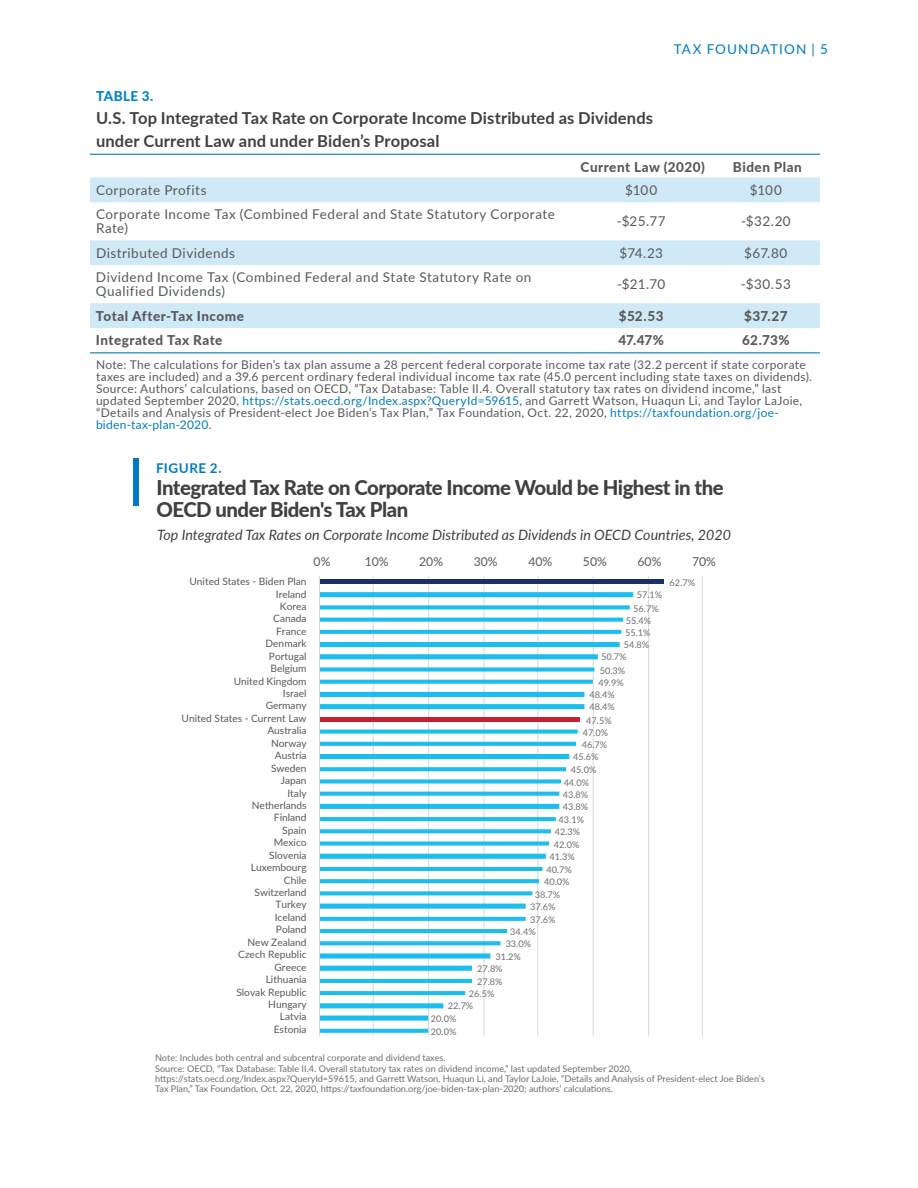
<style>
.page{position:relative;width:918px;height:1188px;background:#fff}
.page>*{position:absolute;margin:0;border:0;box-sizing:border-box;transform-origin:0 0}
.t1{font:800 20.4px/21.3px "Lato";letter-spacing:-.025em;color:#404041}
.t2{font:700 16.5px/22.5px "Lato";letter-spacing:.01em;color:#414042}
.t3{font:italic 14.25px "Lato";color:#404041}
.t4{font:13.5px/13.5px "Lato";letter-spacing:.035em;color:#58595b}
.t5{font:800 13.5px "Lato";letter-spacing:.035em;color:#58595b}
.t6{font:13.5px "Lato";letter-spacing:.085em;color:#007bc3}
.t7{font:700 13.5px "Lato";letter-spacing:.04em;color:#007bc3}
.t8{font:800 13.5px "Lato";letter-spacing:.03em;color:#0083c8}
.t9{font:12.15px "Lato";color:#58595b}
.t10{font:12px/12px "Lato";letter-spacing:.025em;color:#58595b}
.t11{font:10.2px "Lato";color:#58595b}
.t12{font:9.15px/10.2px "Lato";color:#6d6e70}
.s1{color:#007bc3}
</style>
<div class="page">
<svg style="left:90px;top:178px;width:730px;height:150px"></svg>
<hr style="left:90px;top:154px;width:481px;height:1px;background:#007bc3">
<hr style="left:571px;top:154px;width:141px;height:1px;background:#007bc3">
<hr style="left:712px;top:154px;width:108px;height:1px;background:#007bc3">
<hr style="left:90px;top:352px;width:481px;height:1px;background:#007bc3">
<hr style="left:571px;top:352px;width:141px;height:1px;background:#007bc3">
<hr style="left:712px;top:352px;width:108px;height:1px;background:#007bc3">
<div style="left:134px;top:458px;width:6px;height:48px;background:#007bc3"></div>
<hr style="left:373px;top:576px;width:1px;height:460px;background:#d9d9d9">
<hr style="left:428px;top:576px;width:1px;height:460px;background:#d9d9d9">
<hr style="left:484px;top:576px;width:1px;height:460px;background:#d9d9d9">
<hr style="left:538px;top:576px;width:1px;height:460px;background:#d9d9d9">
<hr style="left:593px;top:576px;width:1px;height:460px;background:#d9d9d9">
<hr style="left:648px;top:576px;width:1px;height:460px;background:#d9d9d9">
<hr style="left:702px;top:576px;width:1px;height:460px;background:#d9d9d9">
<hr style="left:319px;top:580px;width:344px;height:4px;background:#1a2e68">
<svg style="left:320px;top:592px;width:313px;height:441px"></svg>
<hr style="left:319px;top:576px;width:1px;height:460px;background:#d9d9d9">
<h3 class="t6" style="left:674px;top:39px;width:156px">TAX FOUNDATION | 5</h3>
<h3 class="t8" style="left:96px;top:86px;width:59px">TABLE 3.</h3>
<h2 class="t2" style="left:96px;top:106px;width:559px">U.S. Top Integrated Tax Rate on Corporate Income Distributed as Dividends under Current Law and under Biden’s Proposal</h2>
<h3 class="t5" style="left:581px;top:157px;width:126px">Current Law (2020)</h3>
<h3 class="t5" style="left:733px;top:157px;width:70px">Biden Plan</h3>
<h3 class="t4" style="left:96px;top:183px;width:112px">Corporate Profits</h3>
<h3 class="t4" style="left:625px;top:183px;width:33px">$100</h3>
<h3 class="t4" style="left:750px;top:183px;width:33px">$100</h3>
<h3 class="t4" style="left:96px;top:207px;width:460px">Corporate Income Tax (Combined Federal and State Statutory Corporate<br>Rate)</h3>
<h3 class="t4" style="left:617px;top:214px;width:50px">-$25.77</h3>
<h3 class="t4" style="left:741px;top:214px;width:51px">-$32.20</h3>
<h3 class="t4" style="left:96px;top:245px;width:141px">Distributed Dividends</h3>
<h3 class="t4" style="left:619px;top:245px;width:45px">$74.23</h3>
<h3 class="t4" style="left:744px;top:245px;width:45px">$67.80</h3>
<h3 class="t4" style="left:96px;top:270px;width:437px">Dividend Income Tax (Combined Federal and State Statutory Rate on<br>Qualified Dividends)</h3>
<h3 class="t4" style="left:617px;top:277px;width:50px">-$21.70</h3>
<h3 class="t4" style="left:741px;top:277px;width:51px">-$30.53</h3>
<h3 class="t5" style="left:96px;top:306px;width:149px">Total After-Tax Income</h3>
<h3 class="t5" style="left:619px;top:306px;width:46px">$52.53</h3>
<h3 class="t5" style="left:744px;top:306px;width:45px">$37.27</h3>
<h3 class="t5" style="left:96px;top:330px;width:128px">Integrated Tax Rate</h3>
<h3 class="t5" style="left:618px;top:330px;width:47px">47.47%</h3>
<h3 class="t5" style="left:742px;top:330px;width:49px">62.73%</h3>
<p class="t10" style="left:96px;top:358px;width:717px">Note: The calculations for Biden’s tax plan assume a 28 percent federal corporate income tax rate (32.2 percent if state corporate taxes are included) and a 39.6 percent ordinary federal individual income tax rate (45.0 percent including state taxes on dividends).<br>Source: Authors’ calculations, based on OECD, “Tax Database: Table II.4. Overall statutory tax rates on dividend income,” last updated September 2020, <span class="s1">https://stats.oecd.org/Index.aspx?QueryId=59615</span>, and Garrett Watson, Huaqun Li, and Taylor LaJoie, “Details and Analysis of President-elect Joe Biden’s Tax Plan,” Tax Foundation, Oct. 22, 2020, <span class="s1">https://taxfoundation.org/joe&shy;biden-tax-plan-2020</span>.</p>
<h3 class="t7" style="left:156px;top:458px;width:67px">FIGURE 2.</h3>
<h1 class="t1" style="left:157px;top:477px;width:569px">Integrated Tax Rate on Corporate Income Would be Highest in the<br>OECD under Biden's Tax Plan</h1>
<h3 class="t3" style="left:157px;top:525px;width:575px">Top Integrated Tax Rates on Corporate Income Distributed as Dividends in OECD Countries, 2020</h3>
<h3 class="t9" style="left:314px;top:553px;width:18px">0%</h3>
<h3 class="t9" style="left:365px;top:553px;width:25px">10%</h3>
<h3 class="t9" style="left:419px;top:553px;width:25px">20%</h3>
<h3 class="t9" style="left:474px;top:553px;width:25px">30%</h3>
<h3 class="t9" style="left:528px;top:553px;width:25px">40%</h3>
<h3 class="t9" style="left:583px;top:553px;width:25px">50%</h3>
<h3 class="t9" style="left:638px;top:553px;width:25px">60%</h3>
<h3 class="t9" style="left:692px;top:553px;width:25px">70%</h3>
<p class="t11" style="left:189px;top:574px;width:119px">United States - Biden Plan</p>
<p class="t12" style="left:670px;top:577px;width:27px">62.7%</p>
<p class="t11" style="left:276px;top:587px;width:32px">Ireland</p>
<p class="t12" style="left:637px;top:590px;width:27px">57.1%</p>
<p class="t11" style="left:280px;top:599px;width:28px">Korea</p>
<p class="t12" style="left:633px;top:603px;width:27px">56.7%</p>
<p class="t11" style="left:273px;top:611px;width:35px">Canada</p>
<p class="t12" style="left:626px;top:615px;width:27px">55.4%</p>
<p class="t11" style="left:276px;top:624px;width:32px">France</p>
<p class="t12" style="left:625px;top:627px;width:27px">55.1%</p>
<p class="t11" style="left:266px;top:636px;width:43px">Denmark</p>
<p class="t12" style="left:624px;top:639px;width:27px">54.8%</p>
<p class="t11" style="left:269px;top:649px;width:39px">Portugal</p>
<p class="t12" style="left:601px;top:652px;width:27px">50.7%</p>
<p class="t11" style="left:271px;top:661px;width:38px">Belgium</p>
<p class="t12" style="left:600px;top:665px;width:27px">50.3%</p>
<p class="t11" style="left:234px;top:674px;width:74px">United Kingdom</p>
<p class="t12" style="left:598px;top:677px;width:27px">49.9%</p>
<p class="t11" style="left:283px;top:686px;width:25px">Israel</p>
<p class="t12" style="left:589px;top:689px;width:27px">48.4%</p>
<p class="t11" style="left:266px;top:698px;width:42px">Germany</p>
<p class="t12" style="left:589px;top:701px;width:27px">48.4%</p>
<p class="t11" style="left:182px;top:711px;width:126px">United States - Current Law</p>
<p class="t12" style="left:586px;top:715px;width:27px">47.5%</p>
<p class="t11" style="left:267px;top:723px;width:41px">Australia</p>
<p class="t12" style="left:583px;top:727px;width:27px">47.0%</p>
<p class="t11" style="left:271px;top:736px;width:37px">Norway</p>
<p class="t12" style="left:582px;top:739px;width:27px">46.7%</p>
<p class="t11" style="left:275px;top:748px;width:33px">Austria</p>
<p class="t12" style="left:573px;top:751px;width:27px">45.6%</p>
<p class="t11" style="left:271px;top:761px;width:37px">Sweden</p>
<p class="t12" style="left:571px;top:765px;width:27px">45.0%</p>
<p class="t11" style="left:281px;top:773px;width:27px">Japan</p>
<p class="t12" style="left:564px;top:777px;width:27px">44.0%</p>
<p class="t11" style="left:287px;top:786px;width:21px">Italy</p>
<p class="t12" style="left:563px;top:789px;width:27px">43.8%</p>
<p class="t11" style="left:252px;top:798px;width:56px">Netherlands</p>
<p class="t12" style="left:563px;top:801px;width:27px">43.8%</p>
<p class="t11" style="left:274px;top:810px;width:34px">Finland</p>
<p class="t12" style="left:559px;top:814px;width:27px">43.1%</p>
<p class="t11" style="left:282px;top:823px;width:26px">Spain</p>
<p class="t12" style="left:555px;top:827px;width:27px">42.3%</p>
<p class="t11" style="left:274px;top:835px;width:34px">Mexico</p>
<p class="t12" style="left:554px;top:839px;width:27px">42.0%</p>
<p class="t11" style="left:269px;top:848px;width:39px">Slovenia</p>
<p class="t12" style="left:549px;top:851px;width:27px">41.3%</p>
<p class="t11" style="left:251px;top:860px;width:57px">Luxembourg</p>
<p class="t12" style="left:547px;top:864px;width:27px">40.7%</p>
<p class="t11" style="left:284px;top:873px;width:24px">Chile</p>
<p class="t12" style="left:544px;top:876px;width:27px">40.0%</p>
<p class="t11" style="left:255px;top:885px;width:54px">Switzerland</p>
<p class="t12" style="left:535px;top:889px;width:27px">38.7%</p>
<p class="t11" style="left:275px;top:897px;width:33px">Turkey</p>
<p class="t12" style="left:530px;top:901px;width:27px">37.6%</p>
<p class="t11" style="left:275px;top:910px;width:33px">Iceland</p>
<p class="t12" style="left:530px;top:914px;width:27px">37.6%</p>
<p class="t11" style="left:276px;top:922px;width:32px">Poland</p>
<p class="t12" style="left:510px;top:926px;width:27px">34.4%</p>
<p class="t11" style="left:248px;top:935px;width:61px">New Zealand</p>
<p class="t12" style="left:506px;top:939px;width:27px">33.0%</p>
<p class="t11" style="left:238px;top:947px;width:70px">Czech Republic</p>
<p class="t12" style="left:495px;top:951px;width:27px">31.2%</p>
<p class="t11" style="left:275px;top:960px;width:34px">Greece</p>
<p class="t12" style="left:477px;top:963px;width:27px">27.8%</p>
<p class="t11" style="left:266px;top:972px;width:42px">Lithuania</p>
<p class="t12" style="left:477px;top:976px;width:27px">27.8%</p>
<p class="t11" style="left:236px;top:985px;width:72px">Slovak Republic</p>
<p class="t12" style="left:469px;top:988px;width:27px">26.5%</p>
<p class="t11" style="left:268px;top:997px;width:40px">Hungary</p>
<p class="t12" style="left:448px;top:1001px;width:27px">22.7%</p>
<p class="t11" style="left:280px;top:1009px;width:28px">Latvia</p>
<p class="t12" style="left:431px;top:1013px;width:27px">20.0%</p>
<p class="t11" style="left:274px;top:1022px;width:34px">Estonia</p>
<p class="t12" style="left:431px;top:1026px;width:27px">20.0%</p>
<p class="t12" style="left:155px;top:1053px;width:611px">Note: Includes both central and subcentral corporate and dividend taxes.<br>Source: OECD, “Tax Database: Table II.4. Overall statutory tax rates on dividend income,” last updated September 2020, https://stats.oecd.org/Index.aspx?QueryId=59615, and Garrett Watson, Huaqun Li, and Taylor LaJoie, “Details and Analysis of President-elect Joe Biden’s Tax Plan,” Tax Foundation, Oct. 22, 2020, https://taxfoundation.org/joe-biden-tax-plan-2020; authors’ calculations.</p>
</div>
